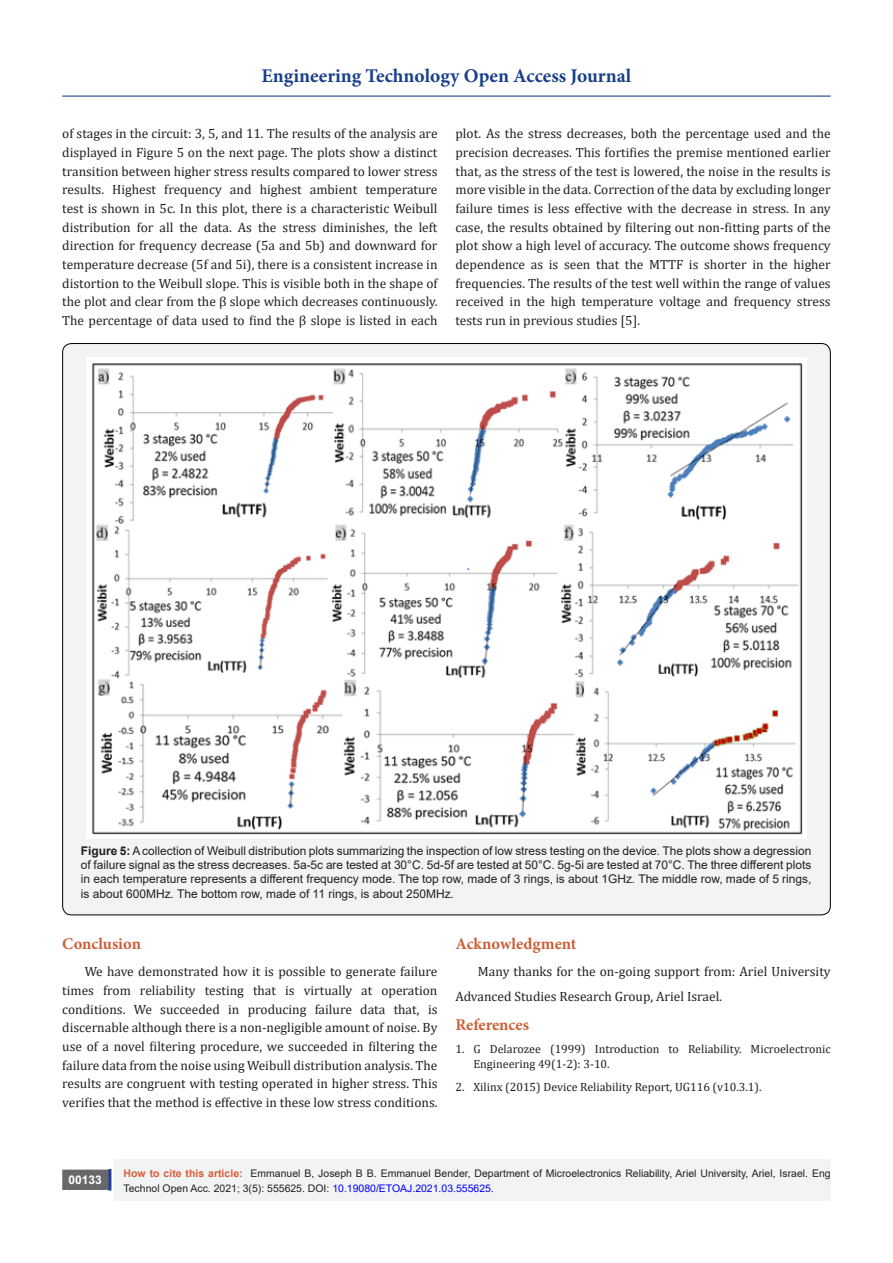
<style>
.page{position:relative;width:893px;height:1263px;background:#fff}
.page>*{position:absolute;margin:0;border:0;box-sizing:border-box;transform-origin:0 0}
.t1{font:700 19.5px "Minion Pro";color:#183f89}
.t2{font:700 16.5px "Minion Pro";color:#ca5f37}
.Paragraph{font:13.5px/18.8px "Cambria";color:#231f20;text-align:justify}
.Text{font:13.5px/18.8px "Cambria";color:#231f20;text-align:justify}
.t3{font:12px/14.4px "Arial";color:#231f20;text-align:justify}
.t4{font:12px/14.4px "Cambria";color:#231f20}
.t5{font:700 12px "Arial";color:#fff}
.t6{font:10.5px/15px "Arial";color:#231f20}
.s1{font-weight:700}
.s2{font-weight:700;color:#d55e37}
.s3{color:#00f}
</style>
<div class="page">
<div style="left:115px;top:1160px;width:716px;height:41px;background:#f2f3f4"></div>
<div style="left:63px;top:1170px;width:44px;height:19px;background:#68676a"></div>
<div style="left:62px;top:1169px;width:46px;height:21px;border:2px solid #68676a"></div>
<div style="left:108px;top:1169px;width:3px;height:21px;background:#253f8e;border:2px solid #253f8e"></div>
<hr style="left:62px;top:96px;width:769px;height:1px;background:#253f8e">
<div style="left:63px;top:343px;width:767px;height:572px;background:#f2f3f4;border-radius:9px"></div>
<img style="left:86px;top:357px;width:721px;height:481px">
<h1 class="t1" style="left:262px;top:62px;width:371px">Engineering Technology Open Access Journal</h1>
<p class="Paragraph" style="left:62px;top:124px;width:377px">of stages in the circuit: 3, 5, and 11. The results of the analysis are displayed in Figure 5 on the next page. The plots show a distinct transition between higher stress results compared to lower stress results. Highest frequency and highest ambient temperature test is shown in 5c. In this plot, there is a characteristic Weibull distribution for all the data. As the stress diminishes, the left direction for frequency decrease (5a and 5b) and downward for temperature decrease (5f and 5i), there is a consistent increase in distortion to the Weibull slope. This is visible both in the shape of the plot and clear from the β slope which decreases continuously.<br>The percentage of data used to find the β slope is listed in each</p>
<p class="Paragraph" style="left:455px;top:124px;width:377px">plot. As the stress decreases, both the percentage used and the precision decreases. This fortifies the premise mentioned earlier that, as the stress of the test is lowered, the noise in the results is more visible in the data. Correction of the data by excluding longer failure times is less effective with the decrease in stress. In any case, the results obtained by filtering out non-fitting parts of the plot show a high level of accuracy. The outcome shows frequency dependence as is seen that the MTTF is shorter in the higher frequencies. The results of the test well within the range of values received in the high temperature voltage and frequency stress tests run in previous studies [5].</p>
<p class="t3" style="left:81px;top:843px;width:732px"><span class="s1">Figure 5:</span> A collection of Weibull distribution plots summarizing the inspection of low stress testing on the device. The plots show a degression of failure signal as the stress decreases. 5a-5c are tested at 30°C. 5d-5f are tested at 50°C. 5g-5i are tested at 70°C. The three different plots in each temperature represents a different frequency mode. The top row, made of 3 rings, is about 1GHz. The middle row, made of 5 rings, is about 600MHz. The bottom row, made of 11 rings, is about 250MHz.</p>
<p class="t2" style="left:62px;top:931px;width:80px">Conclusion</p>
<p class="Text" style="left:62px;top:962px;width:377px;text-indent:22px">We have demonstrated how it is possible to generate failure times from reliability testing that is virtually at operation conditions. We succeeded in producing failure data that, is discernable although there is a non-negligible amount of noise. By use of a novel filtering procedure, we succeeded in filtering the failure data from the noise using Weibull distribution analysis. The results are congruent with testing operated in higher stress. This verifies that the method is effective in these low stress conditions.</p>
<p class="t2" style="left:455px;top:931px;width:123px">Acknowledgment</p>
<p class="Paragraph" style="left:455px;top:959px;width:377px;line-height:24.8px;text-indent:22px">Many thanks for the on-going support from: Ariel University<br>Advanced Studies Research Group, Ariel Israel.</p>
<p class="t2" style="left:455px;top:1013px;width:75px">References</p>
<p class="t4" style="left:473px;top:1042px;width:359px;text-indent:-18px">1. G Delarozee (1999) Introduction to Reliability. Microelectronic<br>Engineering 49(1-2): 3-10.</p>
<p class="t4" style="left:455px;top:1080px;width:308px">2. Xilinx (2015) Device Reliability Report, UG116 (v10.3.1).</p>
<p class="t5" style="left:68px;top:1171px;width:35px">00133</p>
<p class="t6" style="left:124px;top:1165px;width:709px"><span class="s2">How to cite this article:</span> Emmanuel B, Joseph B B. Emmanuel Bender, Department of Microelectronics Reliability, Ariel University, Ariel, Israel. Eng<br>Technol Open Acc. 2021; 3(5): 555625. DOI: <span class="s3">10.19080/ETOAJ.2021.03.555625.</span></p>
</div>
